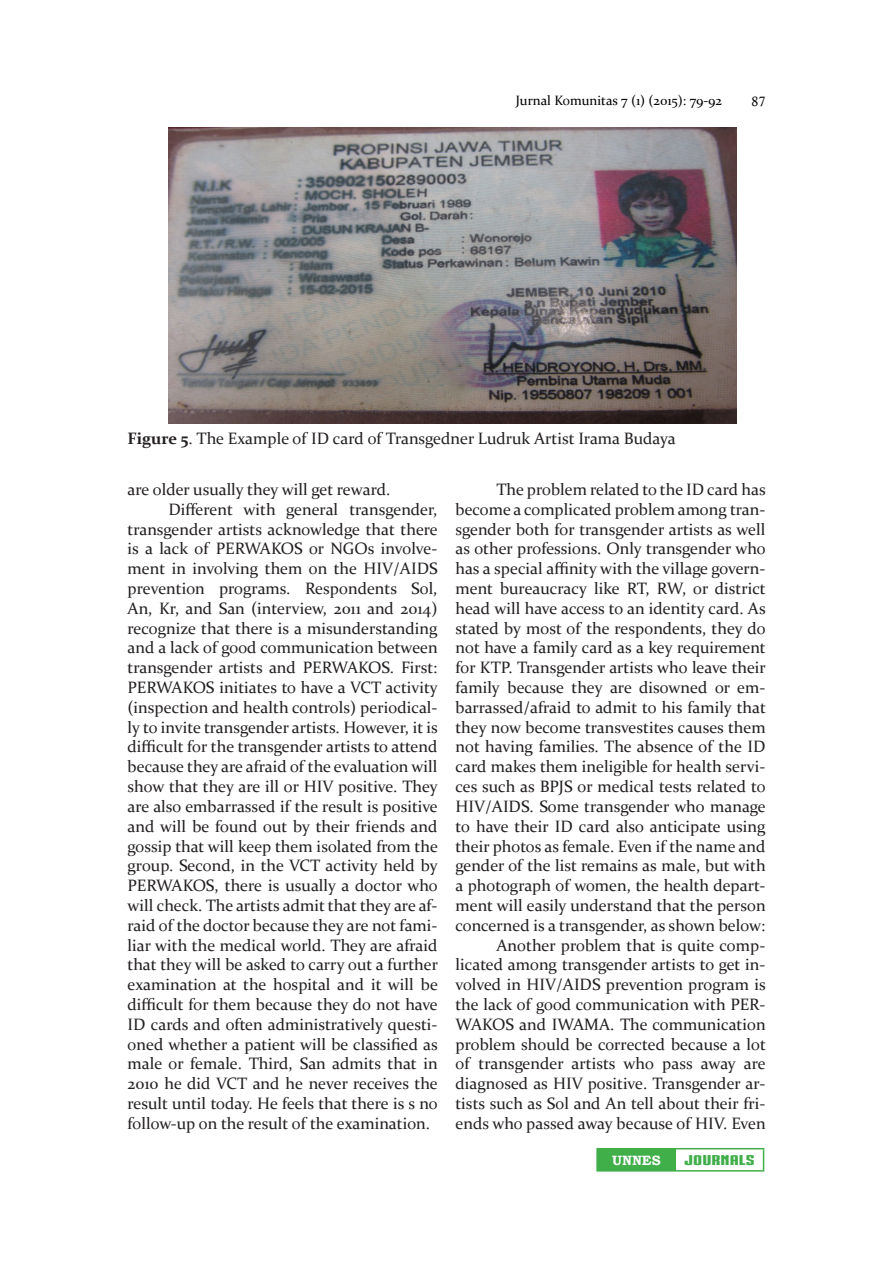
<style>
.page{position:relative;width:893px;height:1263px;background:#fff}
.page>*{position:absolute;margin:0;border:0;box-sizing:border-box;transform-origin:0 0}
.t1{font:16.5px/19.8px "Constantia";color:#231f20;text-align:right}
.t2{font:13.5px "Constantia";color:#000}
.t3{font:13.5px "IRONMANOFWAR002 NCV";color:#40ae49;scale:1.53 1}
.t4{font:700 13.5px "Bookman Old Style";color:#fff}
.t5{font:13.5px "Calisto";color:#000}
.s1{font-weight:700}
</style>
<div class="page">
<div style="left:597px;top:1149px;width:78px;height:22px;background:#40ae49"></div>
<hr style="left:596px;top:1148px;width:79px;height:1px;background:#40ae49">
<hr style="left:596px;top:1149px;width:2px;height:21px;background:#40ae49">
<hr style="left:675px;top:1148px;width:89px;height:1px;background:#40ae49">
<svg style="left:763px;top:1149px;width:1px;height:21px"></svg>
<hr style="left:596px;top:1170px;width:79px;height:1px;background:#40ae49">
<hr style="left:675px;top:1170px;width:89px;height:1px;background:#40ae49">
<img style="left:169px;top:128px;width:567px;height:296px">
<p class="t2" style="left:516px;top:94px;width:208px">Jurnal Komunitas 7 (1) (2015): 79-92</p>
<p class="t5" style="left:752px;top:96px;width:15px">87</p>
<p class="t1" style="left:128px;top:430px;width:550px"><span class="s1">Figure 5</span>. The Example of ID card of Transgedner Ludruk Artist Irama Budaya</p>
<p class="t1" style="left:128px;top:481px;width:264px">are older usually they will get reward.</p>
<p class="t1" style="left:169px;top:499px;width:270px">Different with general transgender,</p>
<p class="t1" style="left:128px;top:520px;width:312px">transgender artists acknowledge that there</p>
<p class="t1" style="left:128px;top:538px;width:311px">is a lack of PERWAKOS or NGOs involve-</p>
<p class="t1" style="left:128px;top:560px;width:311px">ment in involving them on the HIV/AIDS</p>
<p class="t1" style="left:128px;top:580px;width:311px">prevention programs. Respondents Sol,</p>
<p class="t1" style="left:128px;top:600px;width:311px">An, Kr, and San (interview, 2011 and 2014)</p>
<p class="t1" style="left:128px;top:619px;width:311px">recognize that there is a misunderstanding</p>
<p class="t1" style="left:128px;top:639px;width:312px">and a lack of good communication between</p>
<p class="t1" style="left:128px;top:657px;width:311px">transgender artists and PERWAKOS. First:</p>
<p class="t1" style="left:128px;top:677px;width:312px">PERWAKOS initiates to have a VCT activity</p>
<p class="t1" style="left:128px;top:699px;width:311px">(inspection and health controls) periodical-</p>
<p class="t1" style="left:128px;top:718px;width:312px">ly to invite transgender artists. However, it is</p>
<p class="t1" style="left:128px;top:736px;width:311px">difficult for the transgender artists to attend</p>
<p class="t1" style="left:128px;top:758px;width:311px">because they are afraid of the evaluation will</p>
<p class="t1" style="left:128px;top:778px;width:312px">show that they are ill or HIV positive. They</p>
<p class="t1" style="left:128px;top:798px;width:312px">are also embarrassed if the result is positive</p>
<p class="t1" style="left:128px;top:817px;width:311px">and will be found out by their friends and</p>
<p class="t1" style="left:128px;top:837px;width:312px">gossip that will keep them isolated from the</p>
<p class="t1" style="left:128px;top:857px;width:312px">group. Second, in the VCT activity held by</p>
<p class="t1" style="left:128px;top:875px;width:312px">PERWAKOS, there is usually a doctor who</p>
<p class="t1" style="left:128px;top:897px;width:311px">will check. The artists admit that they are af-</p>
<p class="t1" style="left:128px;top:916px;width:311px">raid of the doctor because they are not fami-</p>
<p class="t1" style="left:128px;top:936px;width:311px">liar with the medical world. They are afraid</p>
<p class="t1" style="left:128px;top:956px;width:312px">that they will be asked to carry out a further</p>
<p class="t1" style="left:128px;top:976px;width:312px">examination at the hospital and it will be</p>
<p class="t1" style="left:128px;top:994px;width:312px">difficult for them because they do not have</p>
<p class="t1" style="left:128px;top:1015px;width:311px">ID cards and often administratively questi-</p>
<p class="t1" style="left:128px;top:1033px;width:312px">oned whether a patient will be classified as</p>
<p class="t1" style="left:128px;top:1055px;width:312px">male or female. Third, San admits that in</p>
<p class="t1" style="left:128px;top:1075px;width:312px">2010 he did VCT and he never receives the</p>
<p class="t1" style="left:128px;top:1095px;width:312px">result until today. He feels that there is s no</p>
<p class="t1" style="left:128px;top:1114px;width:304px">follow-up on the result of the examination.</p>
<p class="t1" style="left:455px;top:481px;width:312px">The problem related to the ID card has become a complicated problem among tran&shy;sgender both for transgender artists as well as other professions. Only transgender who has a special affinity with the village govern&shy;ment bureaucracy like RT, RW, or district head will have access to an identity card. As stated by most of the respondents, they do not have a family card as a key requirement for KTP. Transgender artists who leave their family because they are disowned or em&shy;barrassed/afraid to admit to his family that they now become transvestites causes them not having families. The absence of the ID card makes them ineligible for health servi&shy;ces such as BPJS or medical tests related to HIV/AIDS. Some transgender who manage to have their ID card also anticipate using their photos as female. Even if the name and gender of the list remains as male, but with a photograph of women, the health depart&shy;ment will easily understand that the person concerned is a transgender, as shown below:<br>Another problem that is quite comp&shy;licated among transgender artists to get in&shy;volved in HIV/AIDS prevention program is the lack of good communication with PER-WAKOS and IWAMA. The communication problem should be corrected because a lot of transgender artists who pass away are diagnosed as HIV positive. Transgender ar&shy;tists such as Sol and An tell about their fri&shy;ends who passed away because of HIV. Even</p>
<p class="t4" style="left:612px;top:1152px;width:50px">UNNES</p>
<p class="t3" style="left:684px;top:1152px;width:48px">JOURNALS</p>
</div>
